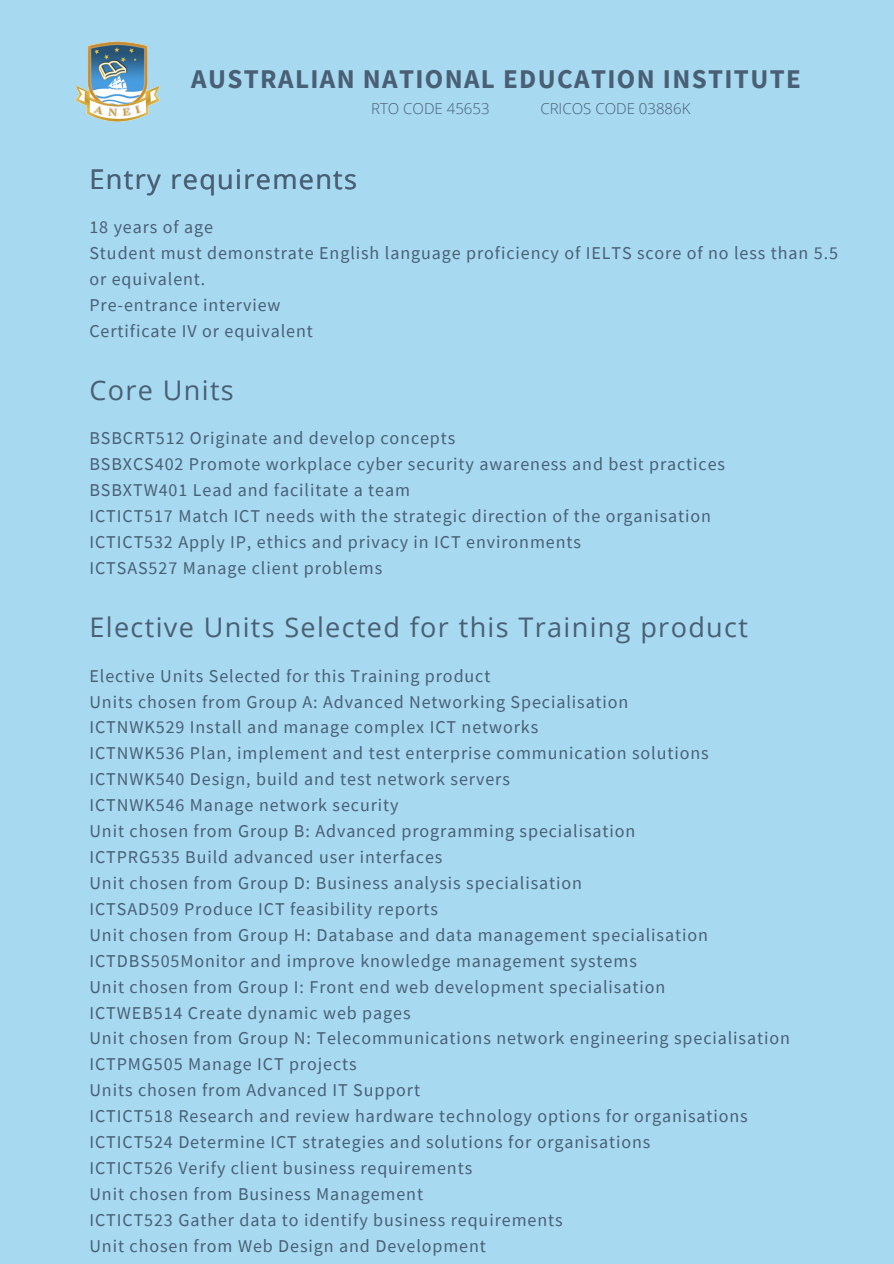
<style>
.page{position:relative;width:894px;height:1264px;background:#fff}
.page>*{position:absolute;margin:0;border:0;box-sizing:border-box;transform-origin:0 0}
.t1{font:27px "Open Sans";letter-spacing:.05em;color:#495f74}
.t2{font:700 27px "Source Sans Pro";letter-spacing:.05em;color:#495f74}
.t3{font:18px/26px "Source Sans Pro";letter-spacing:.05em;color:#495f74}
.t4{font:300 15px "Open Sans";color:#495f74}
</style>
<div class="page">
<div style="left:0;top:0;width:893px;height:1263px;background:#a7d9f1"></div>
<img style="left:75px;top:41px;width:85px;height:81px">
<p class="t2" style="left:191px;top:61px;width:611px">AUSTRALIAN NATIONAL EDUCATION INSTITUTE</p>
<p class="t4" style="left:371px;top:97px;width:120px">RTO CODE 45653</p>
<p class="t4" style="left:540px;top:97px;width:151px">CRICOS CODE 03886K</p>
<p class="t1" style="left:89px;top:160px;width:269px">Entry requirements</p>
<p class="t3" style="left:89px;top:214px;width:125px">18 years of age</p>
<p class="t3" style="left:89px;top:240px;width:750px">Student must demonstrate English language proficiency of IELTS score of no less than 5.5 or equivalent.</p>
<p class="t3" style="left:89px;top:292px;width:192px">Pre-entrance interview</p>
<p class="t3" style="left:89px;top:317px;width:225px">Certificate IV or equivalent</p>
<p class="t1" style="left:89px;top:371px;width:146px">Core Units</p>
<p class="t3" style="left:89px;top:425px;width:367px">BSBCRT512 Originate and develop concepts</p>
<p class="t3" style="left:89px;top:451px;width:637px">BSBXCS402 Promote workplace cyber security awareness and best practices</p>
<p class="t3" style="left:89px;top:477px;width:322px">BSBXTW401 Lead and facilitate a team</p>
<p class="t3" style="left:89px;top:502px;width:623px">ICTICT517 Match ICT needs with the strategic direction of the organisation</p>
<p class="t3" style="left:89px;top:528px;width:493px">ICTICT532 Apply IP, ethics and privacy in ICT environments</p>
<p class="t3" style="left:89px;top:554px;width:294px">ICTSAS527 Manage client problems</p>
<p class="t1" style="left:89px;top:608px;width:660px">Elective Units Selected for this Training product</p>
<p class="t3" style="left:89px;top:662px;width:402px">Elective Units Selected for this Training product</p>
<p class="t3" style="left:89px;top:688px;width:540px">Units chosen from Group A: Advanced Networking Specialisation</p>
<p class="t3" style="left:89px;top:714px;width:450px">ICTNWK529 Install and manage complex ICT networks</p>
<p class="t3" style="left:89px;top:740px;width:620px">ICTNWK536 Plan, implement and test enterprise communication solutions</p>
<p class="t3" style="left:89px;top:766px;width:422px">ICTNWK540 Design, build and test network servers</p>
<p class="t3" style="left:89px;top:791px;width:310px">ICTNWK546 Manage network security</p>
<p class="t3" style="left:89px;top:817px;width:547px">Unit chosen from Group B: Advanced programming specialisation</p>
<p class="t3" style="left:89px;top:843px;width:354px">ICTPRG535 Build advanced user interfaces</p>
<p class="t3" style="left:89px;top:869px;width:494px">Unit chosen from Group D: Business analysis specialisation</p>
<p class="t3" style="left:89px;top:895px;width:350px">ICTSAD509 Produce ICT feasibility reports</p>
<p class="t3" style="left:89px;top:921px;width:619px">Unit chosen from Group H: Database and data management specialisation</p>
<p class="t3" style="left:89px;top:947px;width:549px">ICTDBS505Monitor and improve knowledge management systems</p>
<p class="t3" style="left:89px;top:973px;width:577px">Unit chosen from Group I: Front end web development specialisation</p>
<p class="t3" style="left:89px;top:999px;width:322px">ICTWEB514 Create dynamic web pages</p>
<p class="t3" style="left:89px;top:1025px;width:701px">Unit chosen from Group N: Telecommunications network engineering specialisation</p>
<p class="t3" style="left:89px;top:1050px;width:269px">ICTPMG505 Manage ICT projects</p>
<p class="t3" style="left:89px;top:1076px;width:332px">Units chosen from Advanced IT Support</p>
<p class="t3" style="left:89px;top:1102px;width:659px">ICTICT518 Research and review hardware technology options for organisations</p>
<p class="t3" style="left:89px;top:1128px;width:562px">ICTICT524 Determine ICT strategies and solutions for organisations</p>
<p class="t3" style="left:89px;top:1154px;width:384px">ICTICT526 Verify client business requirements</p>
<p class="t3" style="left:89px;top:1180px;width:335px">Unit chosen from Business Management</p>
<p class="t3" style="left:89px;top:1206px;width:474px">ICTICT523 Gather data to identify business requirements</p>
<p class="t3" style="left:89px;top:1232px;width:398px">Unit chosen from Web Design and Development</p>
</div>
